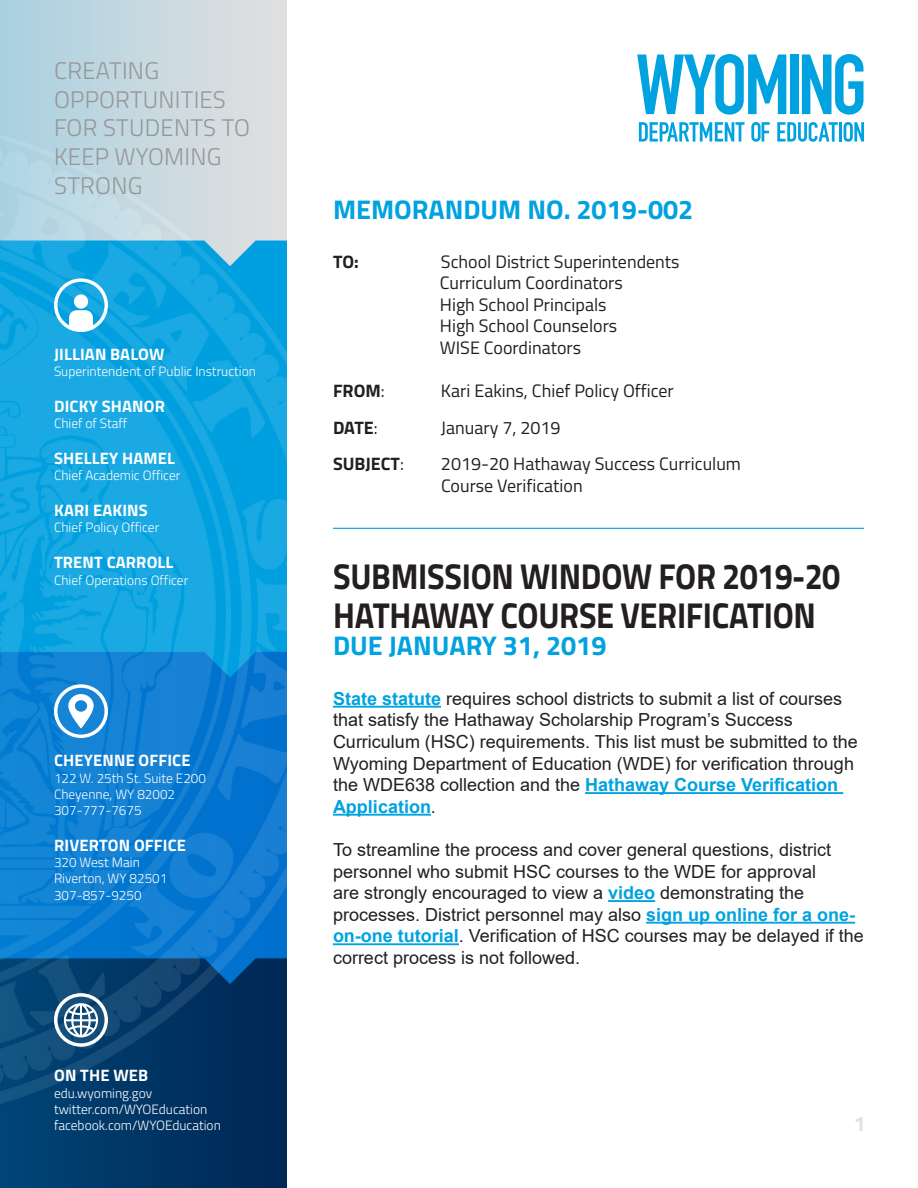
<style>
.page{position:relative;width:918px;height:1188px;background:#fff}
.page>*{position:absolute;margin:0;border:0;box-sizing:border-box;transform-origin:0 0}
.Headline{font:700 36px/39px "Titillium Web";letter-spacing:-.01em;color:#231f20;scale:.9 1}
.Section_Title{font:700 27px "Titillium Web";color:#00a2df}
.t1{font:300 24px/28.8px "Titillium Web";letter-spacing:.01em;color:#969696}
.t2{font:700 21px "Titillium Web";color:#e1e1e1}
.t3{font:18px/21.6px "Arial";color:#231f20}
.t4{font:18px "Titillium Web";color:#231f20}
.t5{font:700 18px "Titillium Web";color:#231f20}
.Sidebar_Title{font:700 16.5px "Titillium Web";letter-spacing:.01em;color:#fff}
.Sidebar_Description{font:300 13.5px "Titillium Web";color:#fff}
.s1{font-weight:400}
.s2{font-weight:700;color:#00a2df}
</style>
<div class="page">
<img style="left:0;top:0;width:286px;height:1188px">
<hr style="left:333px;top:706px;width:108px;height:2px;background:#00a2df">
<hr style="left:585px;top:792px;width:258px;height:2px;background:#00a2df">
<hr style="left:333px;top:814px;width:98px;height:2px;background:#00a2df">
<hr style="left:608px;top:900px;width:47px;height:2px;background:#00a2df">
<hr style="left:646px;top:922px;width:209px;height:2px;background:#00a2df">
<hr style="left:333px;top:943px;width:126px;height:2px;background:#00a2df">
<svg style="left:54px;top:993px;width:54px;height:54px"></svg>
<svg style="left:54px;top:684px;width:54px;height:54px"></svg>
<svg style="left:54px;top:278px;width:54px;height:54px"></svg>
<svg style="left:637px;top:54px;width:149px;height:61px"></svg>
<div style="left:790px;top:55px;width:8px;height:59px;background:#00a2df"></div>
<svg style="left:802px;top:54px;width:62px;height:61px"></svg>
<svg style="left:639px;top:122px;width:106px;height:20px"></svg>
<svg style="left:751px;top:122px;width:19px;height:20px"></svg>
<svg style="left:777px;top:122px;width:61px;height:20px"></svg>
<hr style="left:839px;top:122px;width:3px;height:20px;background:#00a2df">
<svg style="left:844px;top:122px;width:20px;height:20px"></svg>
<hr style="left:333px;top:528px;width:531px;height:1px;background:#00a2df">
<p class="t1" style="left:54px;top:55px;width:197px">CREATING<br>OPPORTUNITIES<br>FOR STUDENTS TO<br>KEEP WYOMING<br>STRONG</p>
<p class="Sidebar_Title" style="left:54px;top:341px;width:112px">JILLIAN BALOW</p>
<p class="Sidebar_Description" style="left:54px;top:361px;width:203px">Superintendent of Public Instruction</p>
<p class="Sidebar_Title" style="left:54px;top:393px;width:112px">DICKY SHANOR</p>
<p class="Sidebar_Description" style="left:54px;top:414px;width:75px">Chief of Staff</p>
<p class="Sidebar_Title" style="left:54px;top:446px;width:122px">SHELLEY HAMEL</p>
<p class="Sidebar_Description" style="left:54px;top:466px;width:128px">Chief Academic Officer</p>
<p class="Sidebar_Title" style="left:54px;top:498px;width:95px">KARI EAKINS</p>
<p class="Sidebar_Description" style="left:54px;top:518px;width:107px">Chief Policy Officer</p>
<p class="Sidebar_Title" style="left:54px;top:550px;width:121px">TRENT CARROLL</p>
<p class="Sidebar_Description" style="left:54px;top:570px;width:136px">Chief Operations Officer</p>
<p class="Sidebar_Title" style="left:54px;top:748px;width:138px">CHEYENNE OFFICE</p>
<p class="Sidebar_Description" style="left:54px;top:768px;width:154px">122 W. 25th St. Suite E200</p>
<p class="Sidebar_Description" style="left:54px;top:784px;width:123px">Cheyenne, WY 82002</p>
<p class="Sidebar_Description" style="left:54px;top:801px;width:89px">307-777-7675</p>
<p class="Sidebar_Title" style="left:54px;top:833px;width:133px">RIVERTON OFFICE</p>
<p class="Sidebar_Description" style="left:54px;top:853px;width:87px">320 West Main</p>
<p class="Sidebar_Description" style="left:54px;top:869px;width:115px">Riverton, WY 82501</p>
<p class="Sidebar_Description" style="left:54px;top:885px;width:89px">307-857-9250</p>
<p class="Sidebar_Title" style="left:54px;top:1063px;width:96px">ON THE WEB</p>
<p class="Sidebar_Description" style="left:54px;top:1083px;width:100px">edu.wyoming.gov</p>
<p class="Sidebar_Description" style="left:54px;top:1099px;width:155px">twitter.com/WYOEducation</p>
<p class="Sidebar_Description" style="left:54px;top:1116px;width:168px">facebook.com/WYOEducation</p>
<p class="Section_Title" style="left:333px;top:189px;width:362px">MEMORANDUM NO. 2019-002</p>
<p class="t5" style="left:333px;top:248px;width:27px">TO:</p>
<p class="t4" style="left:441px;top:248px;width:240px">School District Superintendents</p>
<p class="t4" style="left:440px;top:270px;width:184px">Curriculum Coordinators</p>
<p class="t4" style="left:440px;top:291px;width:168px">High School Principals</p>
<p class="t4" style="left:440px;top:313px;width:179px">High School Counselors</p>
<p class="t4" style="left:440px;top:334px;width:143px">WISE Coordinators</p>
<p class="t5" style="left:333px;top:377px;width:53px">FROM<span class="s1">:</span></p>
<p class="t4" style="left:441px;top:378px;width:234px">Kari Eakins, Chief Policy Officer</p>
<p class="t5" style="left:333px;top:414px;width:46px">DATE<span class="s1">:</span></p>
<p class="t4" style="left:441px;top:414px;width:121px">January 7, 2019</p>
<p class="t5" style="left:333px;top:450px;width:72px">SUBJECT<span class="s1">:</span></p>
<p class="t4" style="left:441px;top:451px;width:302px">2019-20 Hathaway Success Curriculum</p>
<p class="t4" style="left:441px;top:472px;width:143px">Course Verification</p>
<p class="Headline" style="left:333px;top:555px;width:565px">SUBMISSION WINDOW FOR 2019-20<br>HATHAWAY COURSE VERIFICATION</p>
<p class="Section_Title" style="left:333px;top:625px;width:275px">DUE JANUARY 31, 2019</p>
<p class="t3" style="left:333px;top:688px;width:526px"><span class="s2">State statute</span> requires school districts to submit a list of courses that satisfy the Hathaway Scholarship Program’s Success Curriculum (HSC) requirements. This list must be submitted to the Wyoming Department of Education (WDE) for verification through the WDE638 collection and the <span class="s2">Hathaway Course Verification Application</span>.</p>
<p class="t3" style="left:333px;top:839px;width:533px">To streamline the process and cover general questions, district personnel who submit HSC courses to the WDE for approval<br>are strongly encouraged to view a <span class="s2">video</span> demonstrating the processes. District personnel may also <span class="s2">sign up online for a one&shy;on-one tutorial</span>. Verification of HSC courses may be delayed if the correct process is not followed.</p>
<p class="t2" style="left:854px;top:1107px;width:13px">1</p>
</div>
